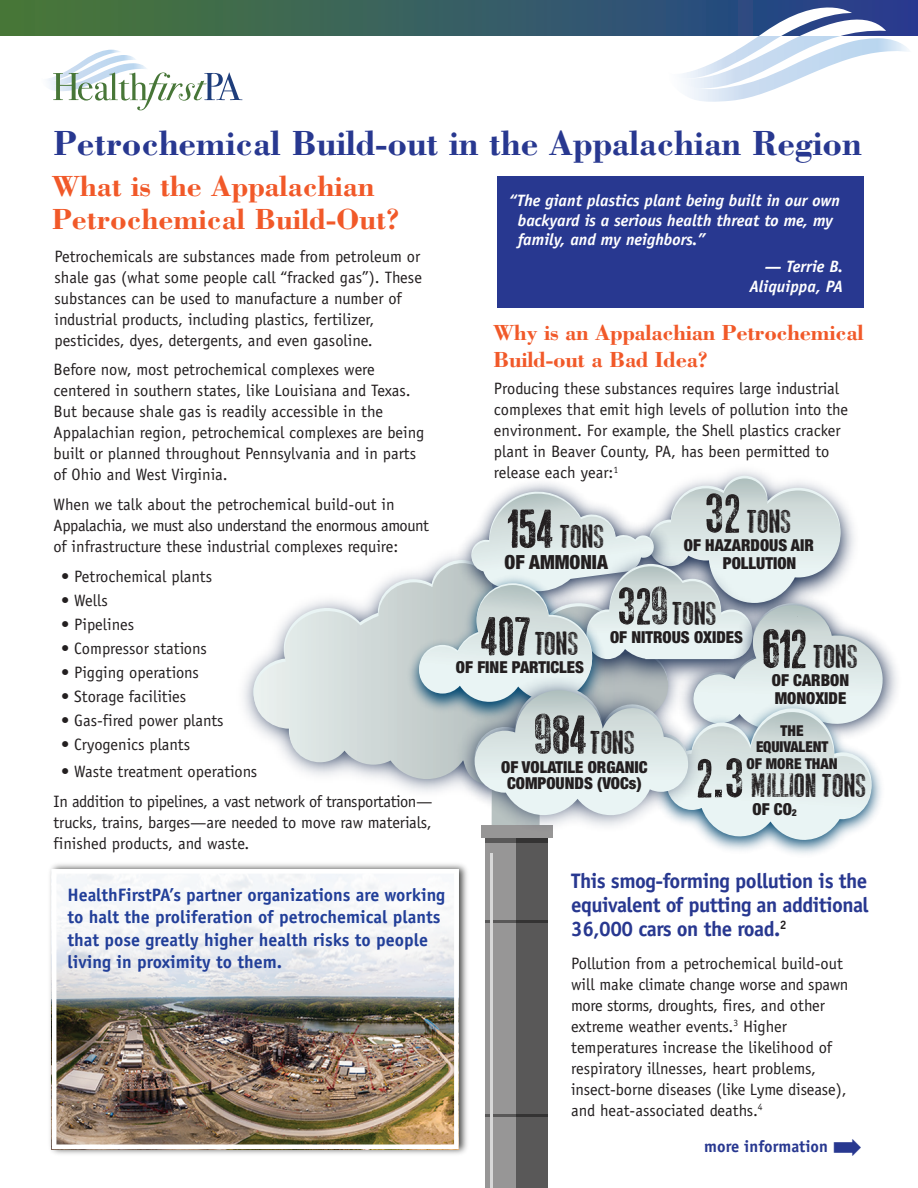
<style>
.page{position:relative;width:918px;height:1188px;background:#fff}
.page>*{position:absolute;margin:0;border:0;box-sizing:border-box;transform-origin:0 0}
.t1{font:700 36px "Bodoni";color:#283890}
.t2{font:33px "Old Press";color:#231f20}
.t3{font:33px "New Press Eroded";color:#231f20}
.t4{font:700 30px/33px "Bodoni";color:#f15929}
.t5{font:700 22.5px/27px "Bodoni";letter-spacing:-.01em;color:#f15929}
.t6{font:700 21px/24px "Officina Sans";letter-spacing:-.025em;color:#283890;text-align:justify}
.t7{font:900 condensed 19.5px "Helvetica Neue";color:#231f20}
.t8{font:700 18px/22.5px "Officina Sans";color:#223f99}
.t9{font:16.5px/21px "Officina Sans";color:#231f20}
.t10{font:italic 700 16.5px/19.5px "Officina Sans";color:#fff}
.t11{font:900 condensed 16.5px/18px "Helvetica Neue";color:#231f20}
.t12{font:16.5px/30px "Officina Sans";letter-spacing:-.02em;color:#231f20}
.t13{font:700 16.5px "Officina Sans";color:#283890}
.t14{font:900 condensed 15px/16.5px "Helvetica Neue";letter-spacing:-.005em;color:#231f20;text-align:center}
.s1{font-size:57px}
.s2{font-size:54px}
.s3{font-family:"Old Press";font-size:57px}
.s4{font-family:"Old Press"}
.s5{font-size:9.6px}
</style>
<div class="page">
<svg style="left:254px;top:600px;width:86px;height:176px"></svg>
<div style="left:485px;top:831px;width:63px;height:357px;background:#979696"></div>
<div style="left:517px;top:831px;width:31px;height:357px;background:#595858"></div>
<hr style="left:490px;top:854px;width:3px;height:334px;background:#d8d8d8">
<svg style="left:47px;top:50px;width:196px;height:60px"></svg>
<img style="left:340px;top:572px;width:79px;height:211px">
<img style="left:762px;top:649px;width:135px;height:205px">
<img style="left:396px;top:616px;width:366px;height:276px">
<svg style="left:419px;top:476px;width:466px;height:364px"></svg>
<div style="left:497px;top:177px;width:366px;height:131px;background:#283890"></div>
<svg style="left:0;top:0;width:918px;height:36px;background:#3c6457"></svg>
<svg style="left:665px;top:0;width:247px;height:102px"></svg>
<img style="left:50px;top:859px;width:422px;height:295px">
<img style="left:52px;top:869px;width:407px;height:280px">
<h1 class="t1" style="left:53px;top:120px;width:810px">Petrochemical Build-out in the Appalachian Region</h1>
<h3 class="t4" style="left:52px;top:169px;width:349px">What is the Appalachian<br>Petrochemical Build-Out?</h3>
<p class="t9" style="left:54px;top:246px;width:369px">Petrochemicals are substances made from petroleum or shale gas (what some people call “fracked gas”). These substances can be used to manufacture a number of industrial products, including plastics, fertilizer, pesticides, dyes, detergents, and even gasoline.</p>
<p class="t9" style="left:54px;top:359px;width:372px">Before now, most petrochemical complexes were centered in southern states, like Louisiana and Texas.<br>But because shale gas is readily accessible in the Appalachian region, petrochemical complexes are being built or planned throughout Pennsylvania and in parts of Ohio and West Virginia.</p>
<p class="t9" style="left:54px;top:494px;width:377px">When we talk about the petrochemical build-out in<br>Appalachia, we must also understand the enormous amount of infrastructure these industrial complexes require:</p>
<p class="t9" style="left:61px;top:566px;width:153px">• Petrochemical plants</p>
<p class="t9" style="left:61px;top:590px;width:48px">• Wells</p>
<p class="t9" style="left:61px;top:614px;width:75px">• Pipelines</p>
<p class="t9" style="left:61px;top:638px;width:147px">• Compressor stations</p>
<p class="t9" style="left:61px;top:662px;width:139px">• Pigging operations</p>
<p class="t9" style="left:61px;top:686px;width:127px">• Storage facilities</p>
<p class="t9" style="left:61px;top:710px;width:164px">• Gas-fired power plants</p>
<p class="t9" style="left:61px;top:734px;width:130px">• Cryogenics plants</p>
<p class="t12" style="left:54px;top:756px;width:381px;text-indent:8px">• Waste treatment operations<br>In addition to pipelines, a vast network of transportation—</p>
<p class="t9" style="left:54px;top:812px;width:380px">trucks, trains, barges—are needed to move raw materials, finished products, and waste.</p>
<p class="t10" style="left:518px;top:191px;width:324px;text-indent:-9px">“The giant plastics plant being built in our own backyard is a serious health threat to me, my family, and my neighbors.”</p>
<p class="t10" style="left:749px;top:257px;width:95px;text-align:right">— Terrie B.<br>Aliquippa, PA</p>
<h3 class="t5" style="left:493px;top:318px;width:372px">Why is an Appalachian Petrochemical<br>Build-out a Bad Idea?</h3>
<p class="t9" style="left:494px;top:378px;width:356px">Producing these substances requires large industrial complexes that emit high levels of pollution into the environment. For example, the Shell plastics cracker plant in Beaver County, PA, has been permitted to release each year:<sup>1</sup></p>
<h2 class="t2" style="left:706px;top:503px;width:87px"><span class="s1">32</span> TONS</h2>
<p class="t11" style="left:723px;top:536px;width:92px;text-indent:-39px">OF HAZARDOUS AIR<br>POLLUTION</p>
<h2 class="t2" style="left:619px;top:595px;width:100px"><span class="s2">329</span>TONS</h2>
<p class="t11" style="left:610px;top:627px;width:134px">OF NITROUS OXIDES</p>
<h2 class="t2" style="left:508px;top:518px;width:98px"><span class="s1">154</span> TONS</h2>
<p class="t7" style="left:505px;top:550px;width:105px">OF AMMONIA</p>
<h2 class="t2" style="left:481px;top:625px;width:99px"><span class="s1">407</span>TONS</h2>
<p class="t11" style="left:456px;top:658px;width:130px">OF FINE PARTICLES</p>
<h2 class="t2" style="left:763px;top:638px;width:97px"><span class="s1">612</span> TONS</h2>
<p class="t11" style="left:772px;top:671px;width:79px">OF CARBON<br>MONOXIDE</p>
<h2 class="t2" style="left:535px;top:724px;width:102px"><span class="s1">984</span>TONS</h2>
<p class="t14" style="left:746px;top:722px;width:93px">THE<br>EQUIVALENT<br>OF MORE THAN</p>
<h2 class="t3" style="left:697px;top:769px;width:171px"><span class="s3">2.3</span> MILLION <span class="s4">TONS</span></h2>
<p class="t11" style="left:753px;top:800px;width:46px">OF CO<span class="s5">2</span></p>
<p class="t11" style="left:501px;top:759px;width:148px;line-height:16.5px;text-align:center">OF VOLATILE ORGANIC<br>COMPOUNDS (VOCs)</p>
<p class="t8" style="left:67px;top:883px;width:379px">HealthFirstPA’s partner organizations are working to halt the proliferation of petrochemical plants that pose greatly higher health risks to people living in proximity to them.</p>
<p class="t6" style="left:571px;top:868px;width:299px">This smog-forming pollution is the equivalent of putting an additional 36,000 cars on the road.<sup>2</sup></p>
<p class="t9" style="left:571px;top:953px;width:279px">Pollution from a petrochemical build-out will make climate change worse and spawn more storms, droughts, fires, and other extreme weather events.<sup>3</sup> Higher temperatures increase the likelihood of respiratory illnesses, heart problems, insect-borne diseases (like Lyme disease), and heat-associated deaths.<sup>4</sup></p>
<p class="t13" style="left:704px;top:1136px;width:160px">more information ➡</p>
</div>
